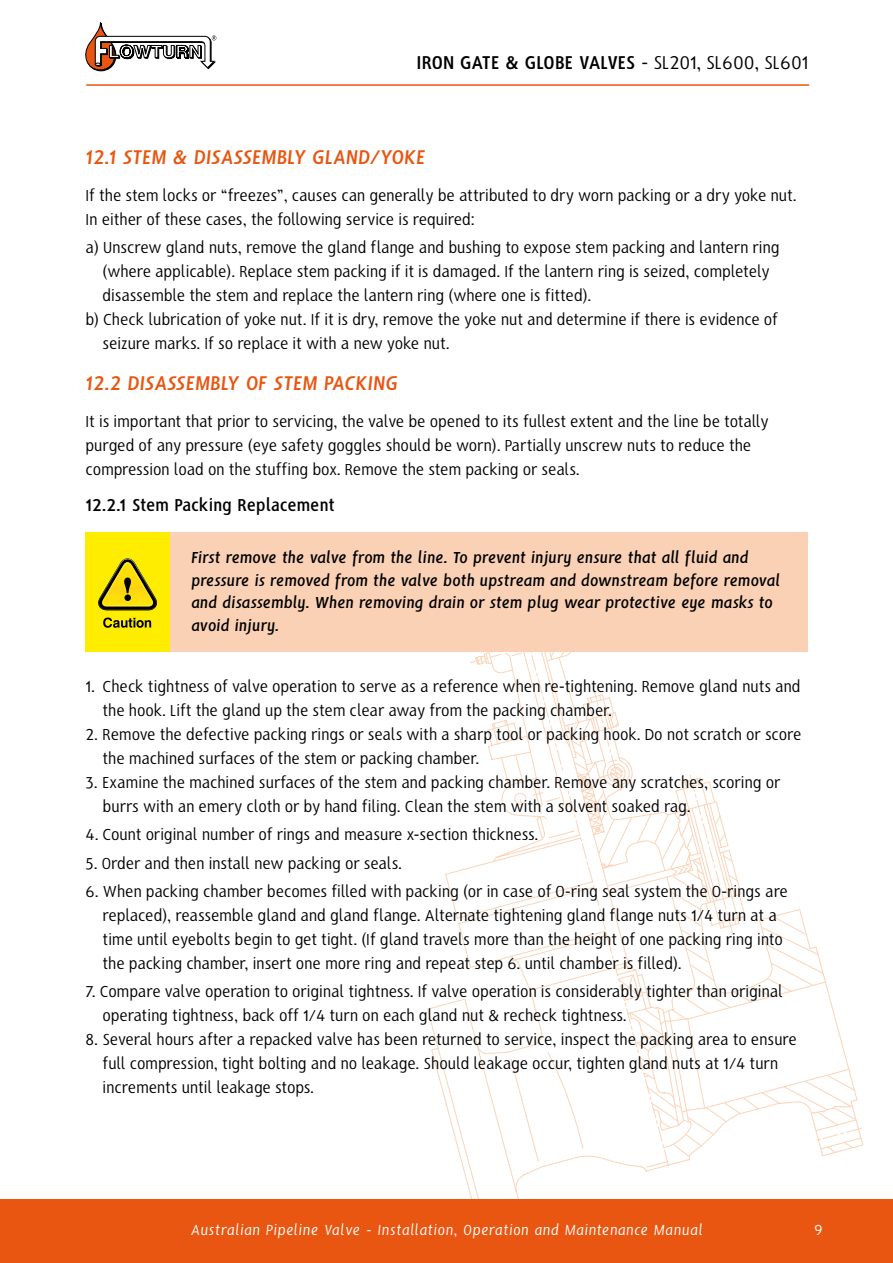
<style>
.page{position:relative;width:893px;height:1263px;background:#fff}
.page>*{position:absolute;margin:0;border:0;box-sizing:border-box;transform-origin:0 0}
.t1{font:italic 700 22.5px "HS Sans";letter-spacing:.005em;color:#e85611}
.t2{font:700 21px "HS Sans";letter-spacing:-.01em;color:#000}
.t3{font:700 19.5px "HS Sans";letter-spacing:-.01em;color:#000}
.t4{font:18px/24px "HS Sans";letter-spacing:-.005em;color:#000}
.t5{font:italic 700 18px/22.5px "HS Sans";letter-spacing:-.005em;color:#000}
.t6{font:italic 16.5px "HS Sans";letter-spacing:.035em;color:#fff}
.t7{font:16.5px "HS Sans";color:#fff}
.s1{font-weight:400}
</style>
<div class="page">
<svg style="left:427px;top:652px;width:436px;height:547px"></svg>
<div style="left:0;top:1199px;width:893px;height:64px;background:#e85611"></div>
<hr style="left:86px;top:84px;width:723px;height:2px;background:#e85611">
<svg style="left:86px;top:23px;width:130px;height:48px"></svg>
<div style="left:85px;top:533px;width:85px;height:119px;background:#ffed00"></div>
<svg style="left:98px;top:558px;width:59px;height:52px"></svg>
<svg style="left:103px;top:617px;width:48px;height:11px"></svg>
<div style="left:170px;top:533px;width:638px;height:119px;background:#fad1b4"></div>
<p class="t2" style="left:417px;top:51px;width:393px">IRON GATE &amp; GLOBE VALVES <span class="s1">- SL201, SL600, SL601</span></p>
<p class="t1" style="left:86px;top:145px;width:342px">12.1 STEM &amp; DISASSEMBLY GLAND/YOKE</p>
<p class="t4" style="left:86px;top:183px;width:713px">If the stem locks or “freezes”, causes can generally be attributed to dry worn packing or a dry yoke nut.<br>In either of these cases, the following service is required:</p>
<p class="t4" style="left:86px;top:236px;width:695px">a) Unscrew gland nuts, remove the gland flange and bushing to expose stem packing and lantern ring</p>
<p class="t4" style="left:103px;top:260px;width:669px">(where applicable). Replace stem packing if it is damaged. If the lantern ring is seized, completely</p>
<p class="t4" style="left:103px;top:284px;width:490px">disassemble the stem and replace the lantern ring (where one is fitted).</p>
<p class="t4" style="left:86px;top:308px;width:694px">b) Check lubrication of yoke nut. If it is dry, remove the yoke nut and determine if there is evidence of</p>
<p class="t4" style="left:103px;top:332px;width:349px">seizure marks. If so replace it with a new yoke nut.</p>
<p class="t1" style="left:86px;top:371px;width:314px">12.2 DISASSEMBLY OF STEM PACKING</p>
<p class="t4" style="left:86px;top:409px;width:684px">It is important that prior to servicing, the valve be opened to its fullest extent and the line be totally purged of any pressure (eye safety goggles should be worn). Partially unscrew nuts to reduce the compression load on the stuffing box. Remove the stem packing or seals.</p>
<p class="t3" style="left:86px;top:495px;width:251px">12.2.1 Stem Packing Replacement</p>
<p class="t5" style="left:191px;top:547px;width:590px">First remove the valve from the line. To prevent injury ensure that all fluid and pressure is removed from the valve both upstream and downstream before removal and disassembly. When removing drain or stem plug wear protective eye masks to avoid injury.</p>
<p class="t4" style="left:103px;top:675px;width:700px;text-indent:-17px">1. Check tightness of valve operation to serve as a reference when re-tightening. Remove gland nuts and the hook. Lift the gland up the stem clear away from the packing chamber.</p>
<p class="t4" style="left:103px;top:723px;width:700px;text-indent:-17px">2. Remove the defective packing rings or seals with a sharp tool or packing hook. Do not scratch or score the machined surfaces of the stem or packing chamber.</p>
<p class="t4" style="left:103px;top:771px;width:679px;text-indent:-17px">3. Examine the machined surfaces of the stem and packing chamber. Remove any scratches, scoring or burrs with an emery cloth or by hand filing. Clean the stem with a solvent soaked rag.</p>
<p class="t4" style="left:86px;top:823px;width:454px">4. Count original number of rings and measure x-section thickness.</p>
<p class="t4" style="left:86px;top:851px;width:318px">5. Order and then install new packing or seals.</p>
<p class="t4" style="left:103px;top:880px;width:687px;text-indent:-17px">6. When packing chamber becomes filled with packing (or in case of O-ring seal system the O-rings are replaced), reassemble gland and gland flange. Alternate tightening gland flange nuts 1/4 turn at a time until eyebolts begin to get tight. (If gland travels more than the height of one packing ring into the packing chamber, insert one more ring and repeat step 6. until chamber is filled).</p>
<p class="t4" style="left:103px;top:980px;width:682px;text-indent:-17px">7. Compare valve operation to original tightness. If valve operation is considerably tighter than original operating tightness, back off 1/4 turn on each gland nut &amp; recheck tightness.</p>
<p class="t4" style="left:103px;top:1028px;width:696px;text-indent:-17px">8. Several hours after a repacked valve has been returned to service, inspect the packing area to ensure full compression, tight bolting and no leakage. Should leakage occur, tighten gland nuts at 1/4 turn increments until leakage stops.</p>
<p class="t6" style="left:191px;top:1222px;width:513px">Australian Pipeline Valve - Installation, Operation and Maintenance Manual</p>
<p class="t7" style="left:814px;top:1222px;width:10px">9</p>
</div>
